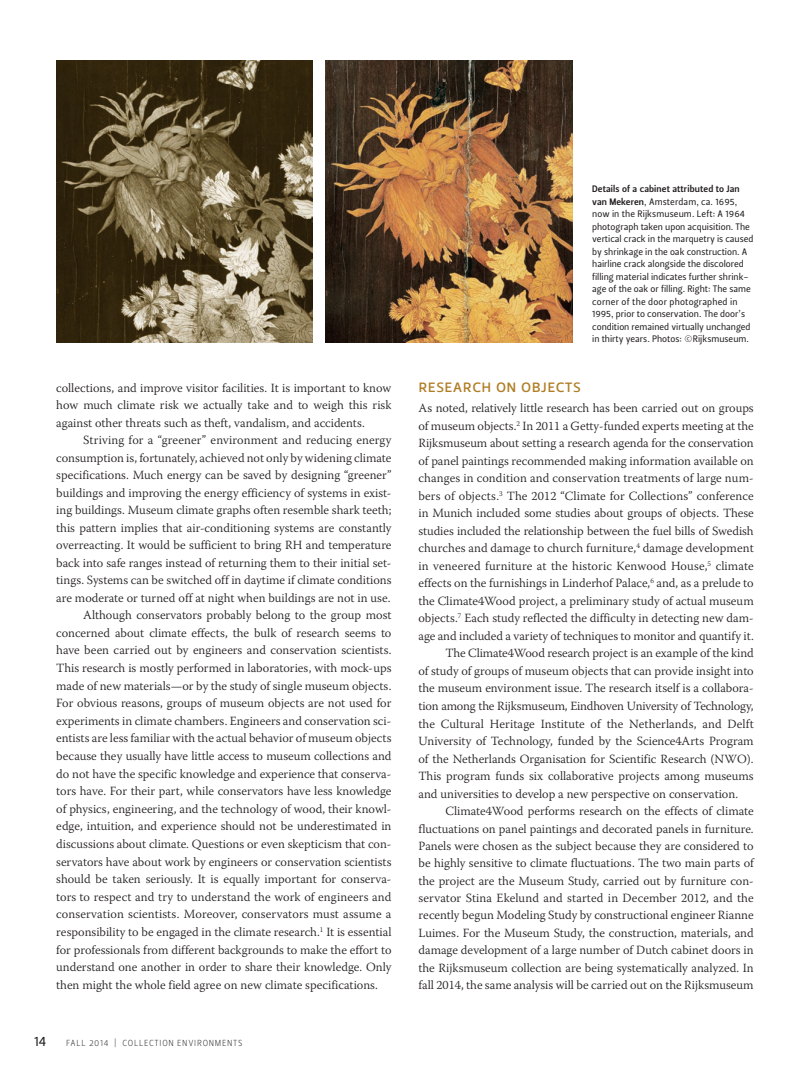
<style>
.page{position:relative;width:810px;height:1080px;background:#fff}
.page>*{position:absolute;margin:0;border:0;box-sizing:border-box;transform-origin:0 0}
.t1{font:17.5px "Leitura Sans Grot 2";letter-spacing:.02em;color:#b07d24}
.t2{font:13.75px "Leitura Sans Grot 2";color:#231f20}
.t3{font:300 12.5px/17.5px "Warnock Pro";color:#231f20;text-align:justify}
.t4{font:9.38px/12.5px "Leitura Sans Grot 2";color:#231f20}
.t5{font:9.38px "Leitura Sans Grot 3";letter-spacing:.015em;color:#231f20}
.t6{font:8.75px "Leitura Sans Grot 1";letter-spacing:.07em;color:#231f20}
.s1{font-family:"Bembo SC"}
.s2{font-family:"Leitura Sans Grot 3"}
</style>
<div class="page">
<img style="left:56px;top:60px;width:256px;height:283px">
<img style="left:326px;top:60px;width:247px;height:283px">
<p class="t3" style="left:56px;top:379px;width:337px">collections, and improve visitor facilities. It is important to know how much climate risk we actually take and to weigh this risk against other threats such as theft, vandalism, and accidents.</p>
<p class="t3" style="left:83px;top:431px;width:310px">Striving for a “greener” environment and reducing energy</p>
<p class="t3" style="left:56px;top:449px;width:337px">consumption is, fortunately, achieved not only by widening climate</p>
<p class="t3" style="left:56px;top:466px;width:337px">specifications. Much energy can be saved by designing “greener”</p>
<p class="t3" style="left:56px;top:484px;width:337px">buildings and improving the energy efficiency of systems in exist-</p>
<p class="t3" style="left:56px;top:501px;width:337px">ing buildings. Museum climate graphs often resemble shark teeth;</p>
<p class="t3" style="left:56px;top:519px;width:337px">this pattern implies that air-conditioning systems are constantly</p>
<p class="t3" style="left:56px;top:536px;width:337px">overreacting. It would be sufficient to bring RH and temperature</p>
<p class="t3" style="left:56px;top:554px;width:337px">back into safe ranges instead of returning them to their initial set-</p>
<p class="t3" style="left:56px;top:571px;width:337px">tings. Systems can be switched off in daytime if climate conditions</p>
<p class="t3" style="left:56px;top:589px;width:336px">are moderate or turned off at night when buildings are not in use.</p>
<p class="t3" style="left:83px;top:606px;width:310px">Although conservators probably belong to the group most</p>
<p class="t3" style="left:56px;top:624px;width:337px">concerned about climate effects, the bulk of research seems to</p>
<p class="t3" style="left:56px;top:641px;width:337px">have been carried out by engineers and conservation scientists.</p>
<p class="t3" style="left:56px;top:659px;width:337px">This research is mostly performed in laboratories, with mock-ups</p>
<p class="t3" style="left:56px;top:677px;width:337px">made of new materials—or by the study of single museum objects.</p>
<p class="t3" style="left:56px;top:694px;width:337px">For obvious reasons, groups of museum objects are not used for</p>
<p class="t3" style="left:56px;top:712px;width:337px">experiments in climate chambers. Engineers and conservation sci-</p>
<p class="t3" style="left:56px;top:729px;width:337px">entists are less familiar with the actual behavior of museum objects</p>
<p class="t3" style="left:56px;top:747px;width:337px">because they usually have little access to museum collections and</p>
<p class="t3" style="left:56px;top:765px;width:337px">do not have the specific knowledge and experience that conserva-</p>
<p class="t3" style="left:56px;top:782px;width:337px">tors have. For their part, while conservators have less knowledge</p>
<p class="t3" style="left:56px;top:800px;width:337px">of physics, engineering, and the technology of wood, their knowl-</p>
<p class="t3" style="left:56px;top:817px;width:337px">edge, intuition, and experience should not be underestimated in</p>
<p class="t3" style="left:56px;top:835px;width:337px">discussions about climate. Questions or even skepticism that con-</p>
<p class="t3" style="left:56px;top:853px;width:337px">servators have about work by engineers or conservation scientists</p>
<p class="t3" style="left:56px;top:870px;width:337px">should be taken seriously. It is equally important for conserva-</p>
<p class="t3" style="left:56px;top:888px;width:337px">tors to respect and try to understand the work of engineers and</p>
<p class="t3" style="left:56px;top:905px;width:337px">conservation scientists. Moreover, conservators must assume a</p>
<p class="t3" style="left:56px;top:923px;width:337px">responsibility to be engaged in the climate research.<sup>1</sup> It is essential</p>
<p class="t3" style="left:56px;top:941px;width:337px">for professionals from different backgrounds to make the effort to</p>
<p class="t3" style="left:56px;top:958px;width:337px">understand one another in order to share their knowledge. Only</p>
<p class="t3" style="left:56px;top:976px;width:323px">then might the whole field agree on new climate specifications.</p>
<p class="t2" style="left:34px;top:1033px;width:14px">14</p>
<p class="t6" style="left:66px;top:1037px;width:178px">FALL 2014 <span class="s1">|</span> COLLECTION ENVI RONMENTS</p>
<p class="t5" style="left:592px;top:184px;width:149px">Details of a cabinet attributed to Jan</p>
<p class="t4" style="left:592px;top:196px;width:163px"><span class="s2">van Mekeren</span>, Amsterdam, ca. 1695, now in the Rijksmuseum. Left: A 1964 photograph taken upon acquisition. The vertical crack in the marquetry is caused by shrinkage in the oak construction. A hairline crack alongside the discolored filling material indicates further shrink&shy;age of the oak or filling. Right: The same corner of the door photographed in 1995, prior to conservation. The door’s condition remained virtually unchanged in thirty years. Photos: ©Rijksmuseum.</p>
<h1 class="t1" style="left:418px;top:375px;width:164px">research on objects</h1>
<p class="t3" style="left:418px;top:399px;width:337px">As noted, relatively little research has been carried out on groups</p>
<p class="t3" style="left:418px;top:417px;width:337px">of museum objects.<sup>2</sup> In 2011 a Getty-funded experts meeting at the</p>
<p class="t3" style="left:418px;top:434px;width:337px">Rijksmuseum about setting a research agenda for the conservation</p>
<p class="t3" style="left:418px;top:452px;width:337px">of panel paintings recommended making information available on</p>
<p class="t3" style="left:418px;top:469px;width:337px">changes in condition and conservation treatments of large num-</p>
<p class="t3" style="left:418px;top:487px;width:337px">bers of objects.<sup>3</sup> The 2012 “Climate for Collections” conference</p>
<p class="t3" style="left:418px;top:504px;width:337px">in Munich included some studies about groups of objects. These</p>
<p class="t3" style="left:418px;top:522px;width:337px">studies included the relationship between the fuel bills of Swedish</p>
<p class="t3" style="left:418px;top:539px;width:337px">churches and damage to church furniture,<sup>4</sup> damage development</p>
<p class="t3" style="left:418px;top:557px;width:337px">in veneered furniture at the historic Kenwood House,<sup>5</sup> climate</p>
<p class="t3" style="left:418px;top:574px;width:337px">effects on the furnishings in Linderhof Palace,<sup>6</sup> and, as a prelude to</p>
<p class="t3" style="left:418px;top:592px;width:337px">the Climate4Wood project, a preliminary study of actual museum</p>
<p class="t3" style="left:418px;top:609px;width:337px">objects.<sup>7</sup> Each study reflected the difficulty in detecting new dam-</p>
<p class="t3" style="left:418px;top:627px;width:337px">age and included a variety of techniques to monitor and quantify it.</p>
<p class="t3" style="left:445px;top:644px;width:310px">The Climate4Wood research project is an example of the kind</p>
<p class="t3" style="left:418px;top:662px;width:337px">of study of groups of museum objects that can provide insight into</p>
<p class="t3" style="left:418px;top:679px;width:337px">the museum environment issue. The research itself is a collabora-</p>
<p class="t3" style="left:418px;top:697px;width:337px">tion among the Rijksmuseum, Eindhoven University of Technology,</p>
<p class="t3" style="left:418px;top:715px;width:337px">the Cultural Heritage Institute of the Netherlands, and Delft</p>
<p class="t3" style="left:418px;top:732px;width:337px">University of Technology, funded by the Science4Arts Program</p>
<p class="t3" style="left:418px;top:750px;width:337px">of the Netherlands Organisation for Scientific Research (NWO).</p>
<p class="t3" style="left:418px;top:767px;width:337px">This program funds six collaborative projects among museums</p>
<p class="t3" style="left:418px;top:785px;width:321px">and universities to develop a new perspective on conservation.</p>
<p class="t3" style="left:445px;top:802px;width:310px">Climate4Wood performs research on the effects of climate</p>
<p class="t3" style="left:418px;top:819px;width:337px">fluctuations on panel paintings and decorated panels in furniture.</p>
<p class="t3" style="left:418px;top:837px;width:337px">Panels were chosen as the subject because they are considered to</p>
<p class="t3" style="left:418px;top:854px;width:337px">be highly sensitive to climate fluctuations. The two main parts of</p>
<p class="t3" style="left:418px;top:872px;width:337px">the project are the Museum Study, carried out by furniture con-</p>
<p class="t3" style="left:418px;top:889px;width:337px">servator Stina Ekelund and started in December 2012, and the</p>
<p class="t3" style="left:418px;top:906px;width:337px">recently begun Modeling Study by constructional engineer Rianne</p>
<p class="t3" style="left:418px;top:924px;width:337px">Luimes. For the Museum Study, the construction, materials, and</p>
<p class="t3" style="left:418px;top:941px;width:337px">damage development of a large number of Dutch cabinet doors in</p>
<p class="t3" style="left:418px;top:958px;width:337px">the Rijksmuseum collection are being systematically analyzed. In</p>
<p class="t3" style="left:418px;top:976px;width:337px">fall 2014, the same analysis will be carried out on the Rijksmuseum</p>
</div>
